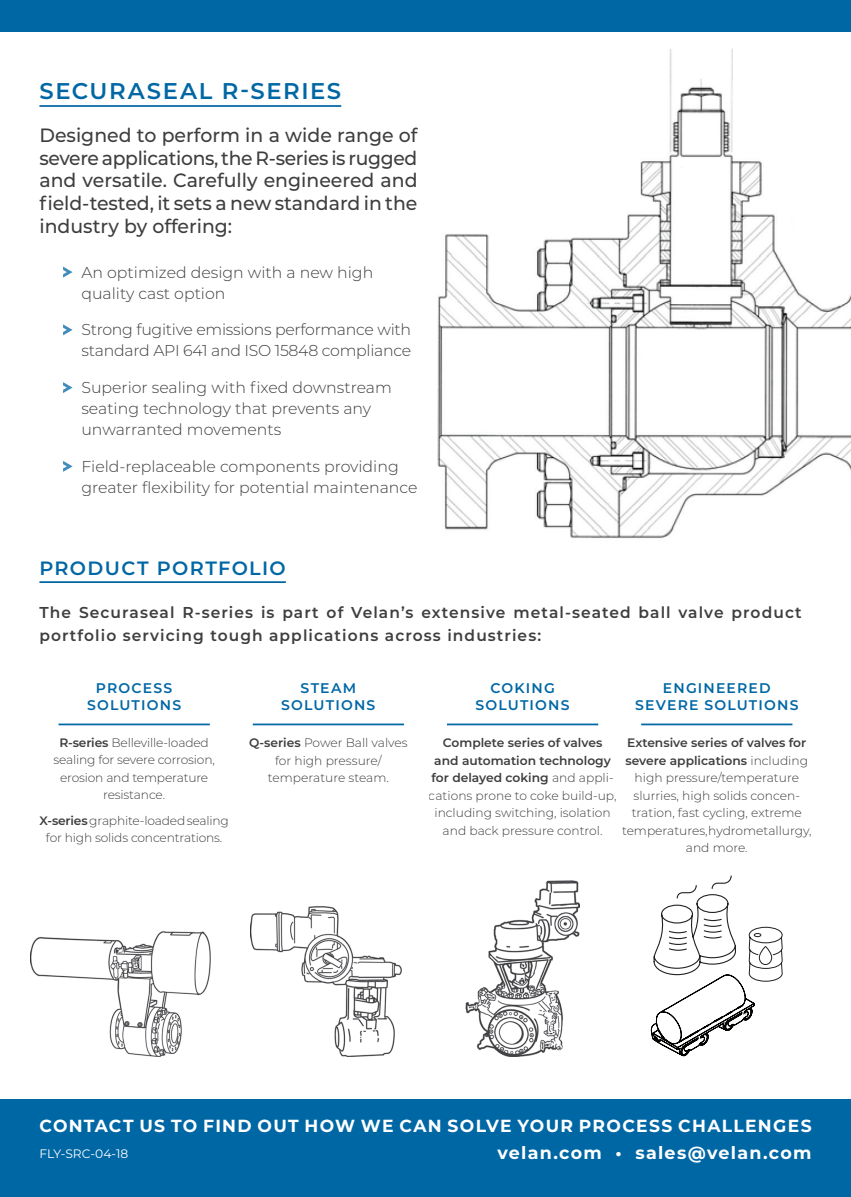
<style>
.page{position:relative;width:851px;height:1197px;background:#fff}
.page>*{position:absolute;margin:0;border:0;box-sizing:border-box;transform-origin:0 0}
.t1{font:600 22.75px "Montserrat";letter-spacing:.07em;color:#0067a5}
.t2{font:500 19.25px/22.8px "Montserrat";letter-spacing:-.005em;color:#3e3e3f;text-align:justify}
.t3{font:600 19.25px "Montserrat";letter-spacing:.07em;color:#0067a5}
.t4{font:700 17.5px/26.8px "Montserrat";letter-spacing:.075em;color:#fff;text-align:right}
.t5{font:300 15.75px/21px "Montserrat";color:#3e3e3f}
.t6{font:600 15.75px/22.8px "Montserrat";letter-spacing:.07em;color:#3e3e3f}
.t7{font:300 15.75px/21px "Montserrat";letter-spacing:-.02em;color:#3e3e3f}
.t8{font:600 14px/17.5px "Montserrat";letter-spacing:.085em;color:#0067a5;text-align:center}
.t9{font:300 12.25px/17.5px "Montserrat";letter-spacing:-.01em;color:#3e3e3f;text-align:center}
.t10{font:12.25px "Montserrat";color:#fff}
.s1{font-weight:600}
</style>
<div class="page">
<div style="left:0;top:1099px;width:850px;height:98px;background:#0067a5"></div>
<svg style="left:63px;top:267px;width:10px;height:11px"></svg>
<svg style="left:63px;top:324px;width:10px;height:11px"></svg>
<svg style="left:63px;top:382px;width:10px;height:11px"></svg>
<svg style="left:63px;top:461px;width:10px;height:11px"></svg>
<div style="left:0;top:0;width:850px;height:32px;background:#0067a5"></div>
<hr style="left:39px;top:105px;width:302px;height:2px;background:#0067a5">
<hr style="left:39px;top:581px;width:247px;height:2px;background:#0067a5">
<img style="left:437px;top:48px;width:413px;height:491px">
<hr style="left:253px;top:724px;width:151px;height:1px;background:#0067a5">
<img style="left:251px;top:907px;width:151px;height:149px">
<hr style="left:59px;top:724px;width:151px;height:1px;background:#0067a5">
<img style="left:30px;top:932px;width:180px;height:124px">
<hr style="left:447px;top:724px;width:151px;height:1px;background:#0067a5">
<img style="left:465px;top:880px;width:114px;height:176px">
<hr style="left:641px;top:724px;width:151px;height:1px;background:#0067a5">
<svg style="left:650px;top:875px;width:133px;height:182px"></svg>
<h1 class="t1" style="left:39px;top:75px;width:303px">SECURASEAL R-SERIES</h1>
<h2 class="t2" style="left:39px;top:123px;width:379px">Designed to perform in a wide range of severe applications, the R-series is rugged and versatile. Carefully engineered and field-tested, it sets a new standard in the industry by offering:</h2>
<p class="t5" style="left:81px;top:261px;width:293px">An optimized design with a new high quality cast option</p>
<p class="t7" style="left:81px;top:319px;width:331px">Strong fugitive emissions performance with standard API 641 and ISO 15848 compliance</p>
<p class="t5" style="left:81px;top:377px;width:312px">Superior sealing with fixed downstream seating technology that prevents any unwarranted movements</p>
<p class="t5" style="left:81px;top:455px;width:337px">Field-replaceable components providing greater flexibility for potential maintenance</p>
<h2 class="t3" style="left:39px;top:555px;width:248px">PRODUCT PORTFOLIO</h2>
<p class="t6" style="left:39px;top:600px;width:763px">The Securaseal R-series is part of Velan’s extensive metal-seated ball valve product portfolio servicing tough applications across industries:</p>
<p class="t8" style="left:87px;top:678px;width:96px">PROCESS<br>SOLUTIONS</p>
<p class="t9" style="left:53px;top:733px;width:163px"><span class="s1">R-series</span> Belleville-loaded sealing for severe corrosion, erosion and temperature resistance.</p>
<p class="t9" style="left:39px;top:811px;width:191px"><span class="s1">X-series</span> graphite-loaded sealing for high solids concentrations.</p>
<p class="t8" style="left:281px;top:678px;width:96px">STEAM<br>SOLUTIONS</p>
<p class="t9" style="left:249px;top:734px;width:160px"><span class="s1">Q-series</span> Power Ball valves for high pressure/ temperature steam.</p>
<p class="t8" style="left:475px;top:678px;width:96px">COKING<br>SOLUTIONS</p>
<p class="t8" style="left:635px;top:678px;width:165px">ENGINEERED<br>SEVERE SOLUTIONS</p>
<p class="t9" style="left:428px;top:734px;width:189px"><span class="s1">Complete series of valves<br>and automation technology for delayed coking</span> and appli&shy;cations prone to coke build-up, including switching, isolation and back pressure control.</p>
<p class="t9" style="left:622px;top:734px;width:191px"><span class="s1">Extensive series of valves for severe applications</span> including high pressure/temperature slurries, high solids concen&shy;tration, fast cycling, extreme temperatures, hydrometallurgy, and more.</p>
<h3 class="t4" style="left:39px;top:1112px;width:773px">CONTACT US TO FIND OUT HOW WE CAN SOLVE YOUR PROCESS CHALLENGES velan.com • sales@velan.com</h3>
<p class="t10" style="left:39px;top:1146px;width:90px">FLY-SRC-04-18</p>
</div>
